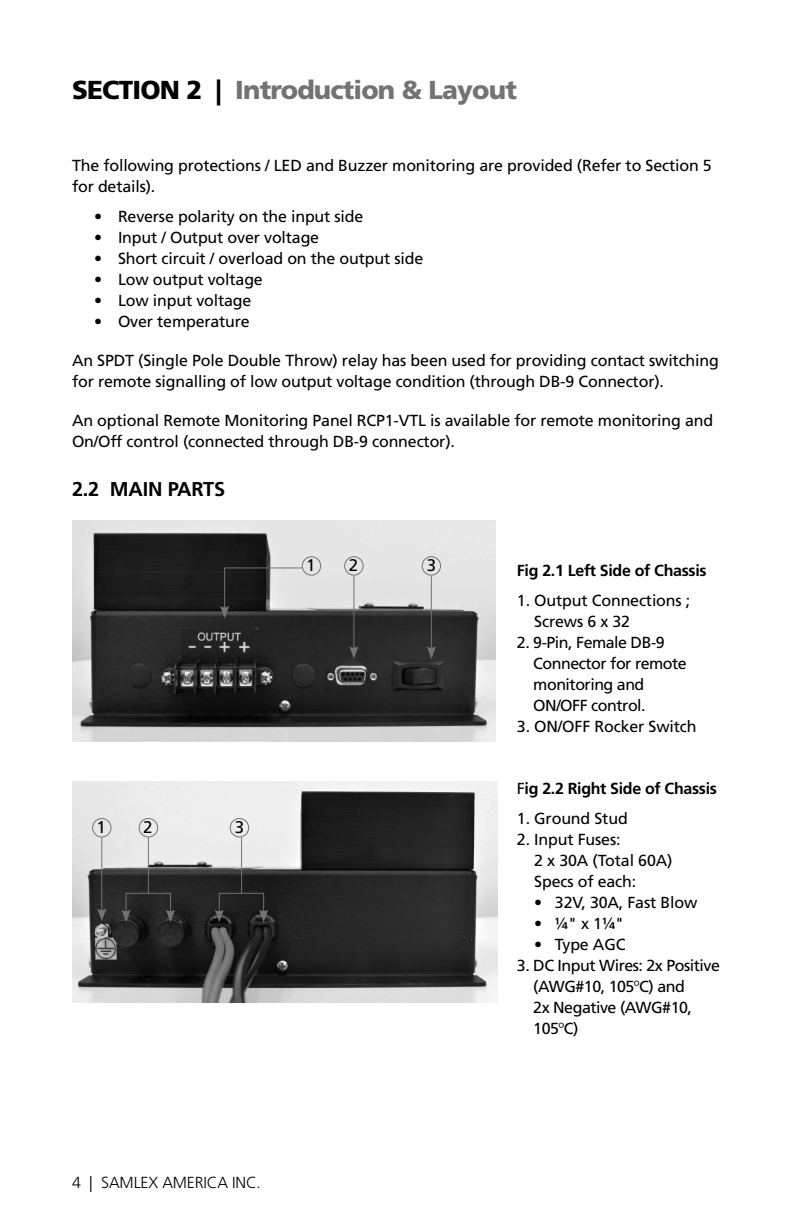
<style>
.page{position:relative;width:792px;height:1224px;background:#fff}
.page>*{position:absolute;margin:0;border:0;box-sizing:border-box;transform-origin:0 0}
.t1{font:900 26px "Frutiger LT Std";letter-spacing:-.03em;color:#737373}
.t2{font:700 20px "Frutiger LT Std";letter-spacing:-.01em;color:#000}
.t3{font:17px "Frutiger LT Std";color:#000}
.t4{font:16.8px "Frutiger LT Std";color:#000}
.t5{font:16px/21px "Frutiger LT Std";letter-spacing:-.01em;color:#000}
.t6{font:16px/21px "Frutiger LT Std";letter-spacing:-.03em;color:#000}
.t7{font:700 16px "Frutiger LT Std";letter-spacing:-.02em;color:#000}
.t8{font:300 16px "Frutiger LT Std";letter-spacing:-.01em;color:#000}
.s1{color:#000}
.s2{font-weight:400}
.s3{font-weight:300}
</style>
<div class="page">
<img style="left:72px;top:521px;width:423px;height:220px">
<hr style="left:224px;top:568px;width:1px;height:41px;background:#737373">
<svg style="left:220px;top:606px;width:9px;height:13px"></svg>
<hr style="left:224px;top:567px;width:78px;height:1px;background:#737373">
<hr style="left:353px;top:576px;width:1px;height:74px;background:#737373">
<svg style="left:349px;top:646px;width:9px;height:13px"></svg>
<hr style="left:431px;top:576px;width:1px;height:74px;background:#737373">
<svg style="left:427px;top:646px;width:9px;height:13px"></svg>
<div style="left:302px;top:556px;width:19px;height:20px;border:1px solid #737373;border-radius:50%"></div>
<div style="left:344px;top:556px;width:20px;height:20px;border:1px solid #737373;border-radius:50%"></div>
<div style="left:422px;top:556px;width:19px;height:20px;border:1px solid #737373;border-radius:50%"></div>
<img style="left:72px;top:782px;width:425px;height:220px">
<hr style="left:148px;top:837px;width:1px;height:56px;background:#737373">
<div style="left:92px;top:818px;width:20px;height:19px;border:1px solid #737373;border-radius:50%"></div>
<div style="left:139px;top:818px;width:19px;height:19px;border:1px solid #737373;border-radius:50%"></div>
<div style="left:230px;top:818px;width:19px;height:19px;border:1px solid #737373;border-radius:50%"></div>
<hr style="left:101px;top:837px;width:1px;height:75px;background:#737373">
<svg style="left:97px;top:909px;width:9px;height:12px"></svg>
<hr style="left:126px;top:893px;width:44px;height:1px;background:#737373">
<svg style="left:122px;top:893px;width:9px;height:29px"></svg>
<svg style="left:166px;top:893px;width:9px;height:29px"></svg>
<hr style="left:241px;top:837px;width:1px;height:56px;background:#737373">
<svg style="left:215px;top:893px;width:9px;height:29px"></svg>
<svg style="left:259px;top:893px;width:9px;height:29px"></svg>
<hr style="left:219px;top:893px;width:44px;height:1px;background:#737373">
<h1 class="t1" style="left:72px;top:74px;width:446px"><span class="s1">Section 2 |</span> Introduction &amp; Layout</h1>
<p class="t5" style="left:72px;top:155px;width:641px">The following protections / LE D and B uzzer monitoring are provided (Refer to Section 5 for details).</p>
<p class="t5" style="left:94px;top:206px;width:271px">• Reverse polarity on the input side</p>
<p class="t5" style="left:94px;top:227px;width:227px">• Input / Output over voltage</p>
<p class="t5" style="left:94px;top:248px;width:331px">• Short circuit / overload on the output side</p>
<p class="t5" style="left:94px;top:269px;width:170px">• Low output voltage</p>
<p class="t5" style="left:94px;top:290px;width:159px">• Low input voltage</p>
<p class="t5" style="left:94px;top:311px;width:157px">• Over temperature</p>
<p class="t5" style="left:72px;top:350px;width:648px">An SPDT (Single Pole Double Throw) relay has been used for providing contact switching for remote signalling of low output voltage condition (through DB-9 Connector).</p>
<p class="t5" style="left:72px;top:410px;width:643px">An optional Remote Monitoring Panel RCP1-VTL is available for remote monitoring and<br>On/Off control (connected through DB-9 connector).</p>
<p class="t2" style="left:72px;top:477px;width:155px">2.2 MAIN PARTS</p>
<p class="t4" style="left:306px;top:555px;width:11px">1</p>
<p class="t4" style="left:349px;top:555px;width:11px">2</p>
<p class="t4" style="left:427px;top:555px;width:11px">3</p>
<p class="t7" style="left:517px;top:561px;width:191px">Fig 2.1 Left Side of Chassis</p>
<p class="t5" style="left:534px;top:590px;width:158px;text-indent:-17px">1. Output Connections ;<br>Screws 6 x 32</p>
<p class="t6" style="left:533px;top:632px;width:155px;text-indent:-16px">2. 9-Pin, Female DB-9<br>Connector for remote monitoring and<br>ON/OFF</p>
<p class="t5" style="left:591px;top:695px;width:56px">control.</p>
<p class="t3" style="left:96px;top:817px;width:11px">1</p>
<p class="t3" style="left:143px;top:817px;width:11px">2</p>
<p class="t3" style="left:235px;top:817px;width:11px">3</p>
<p class="t8" style="left:72px;top:1173px;width:191px">4 | SAMLEX AMERICA INC.</p>
<p class="t5" style="left:517px;top:716px;width:56px">3. ON/OFF</p>
<p class="t5" style="left:594px;top:716px;width:104px">Rocker Switch</p>
<p class="t7" style="left:517px;top:779px;width:201px"><span class="s2">F</span>ig 2.2 Right Side of Chassis</p>
<p class="t5" style="left:517px;top:808px;width:112px">1. Ground Stud</p>
<p class="t5" style="left:534px;top:829px;width:140px;text-indent:-17px">2. Input Fuses:<br>2 x 30A (Total 60A)<br>Specs of each:</p>
<p class="t5" style="left:534px;top:892px;width:165px"><span class="s3">•</span> 32V, 30A, Fast B low</p>
<p class="t5" style="left:534px;top:913px;width:91px"><span class="s3">•</span> 1/4" x 11/4"</p>
<p class="t5" style="left:534px;top:934px;width:93px"><span class="s3">•</span> Type AGC</p>
<p class="t6" style="left:533px;top:955px;width:188px;text-indent:-16px">3. DC Input Wires: 2x Positive (AWG#10, 105<span class="s3">o</span>C) and<br>2x Negative (AWG#10,<br>105<span class="s3">o</span>C)</p>
</div>
